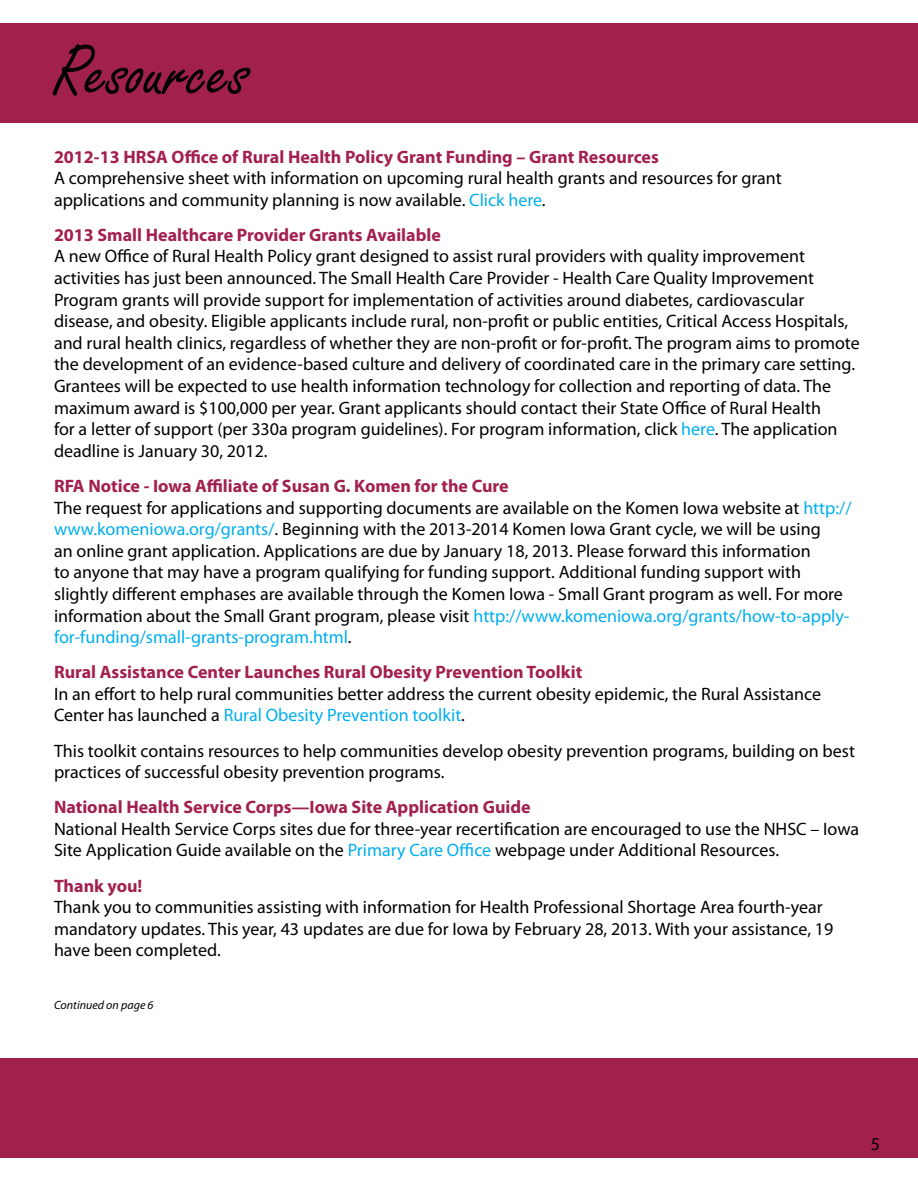
<style>
.page{position:relative;width:918px;height:1188px;background:#fff}
.page>*{position:absolute;margin:0;border:0;box-sizing:border-box;transform-origin:0 0}
.t1{font:76.5px "Freestyle Script";color:#000}
.t2{font:18px/21.6px "Myriad Pro";color:#000}
.t3{font:700 18px "Myriad Pro";color:#a2204e}
.t4{font:italic 12px "Myriad Pro";color:#000}
.s1{color:#00aeef}
.s2{font-weight:700;color:#a2204e}
</style>
<div class="page">
<div style="left:0;top:24px;width:918px;height:99px;background:#a2204e"></div>
<div style="left:0;top:1058px;width:918px;height:100px;background:#a2204e"></div>
<h1 class="t1" style="left:54px;top:30px;width:198px">Resources</h1>
<p class="t3" style="left:54px;top:145px;width:606px">2012-13 HRSA Office of Rural Health Policy Grant Funding – Grant Resources</p>
<p class="t2" style="left:54px;top:167px;width:729px">A comprehensive sheet with information on upcoming rural health grants and resources for grant applications and community planning is now available. <span class="s1">Click here</span>.</p>
<p class="t3" style="left:54px;top:223px;width:388px">2013 Small Healthcare Provider Grants Available</p>
<p class="t2" style="left:54px;top:245px;width:807px">A new Office of Rural Health Policy grant designed to assist rural providers with quality improvement activities has just been announced. The Small Health Care Provider - Health Care Quality Improvement Program grants will provide support for implementation of activities around diabetes, cardiovascular disease, and obesity. Eligible applicants include rural, non-profit or public entities, Critical Access Hospitals, and rural health clinics, regardless of whether they are non-profit or for-profit. The program aims to promote the development of an evidence-based culture and delivery of coordinated care in the primary care setting.<br>Grantees will be expected to use health information technology for collection and reporting of data. The maximum award is $100,000 per year. Grant applicants should contact their State Office of Rural Health<br>for a letter of support (per 330a program guidelines). For program information, click <span class="s1">here</span>. The application deadline is January 30, 2012.</p>
<p class="t2" style="left:54px;top:475px;width:799px"><span class="s2">RFA Notice - Iowa Affiliate of Susan G. Komen for the Cure<br></span>The request for applications and supporting documents are available on the Komen Iowa website at <span class="s1">http:// www.komeniowa.org/grants/</span>. Beginning with the 2013-2014 Komen Iowa Grant cycle, we will be using<br>an online grant application. Applications are due by January 18, 2013. Please forward this information<br>to anyone that may have a program qualifying for funding support. Additional funding support with slightly different emphases are available through the Komen Iowa - Small Grant program as well. For more information about the Small Grant program, please visit <span class="s1">http://www.komeniowa.org/grants/how-to-apply&shy;for-funding/small-grants-program.html</span>.</p>
<p class="t3" style="left:54px;top:660px;width:530px">Rural Assistance Center Launches Rural Obesity Prevention Toolkit</p>
<p class="t2" style="left:54px;top:683px;width:769px">In an effort to help rural communities better address the current obesity epidemic, the Rural Assistance<br>Center has launched a <span class="s1">Rural Obesity Prevention toolkit</span>.</p>
<p class="t2" style="left:54px;top:739px;width:802px">This toolkit contains resources to help communities develop obesity prevention programs, building on best practices of successful obesity prevention programs.</p>
<p class="t3" style="left:54px;top:795px;width:478px">National Health Service Corps—Iowa Site Application Guide</p>
<p class="t2" style="left:54px;top:818px;width:807px">National Health Service Corps sites due for three-year recertification are encouraged to use the NHSC – Iowa<br>Site Application Guide available on the <span class="s1">Primary Care Office</span> webpage under Additional Resources.</p>
<p class="t3" style="left:54px;top:874px;width:90px">Thank you!</p>
<p class="t2" style="left:54px;top:896px;width:781px">Thank you to communities assisting with information for Health Professional Shortage Area fourth-year mandatory updates. This year, 43 updates are due for Iowa by February 28, 2013. With your assistance, 19 have been completed.</p>
<p class="t4" style="left:54px;top:997px;width:101px">Continued on page 6</p>
<p class="t2" style="left:871px;top:1133px;width:11px">5</p>
</div>
